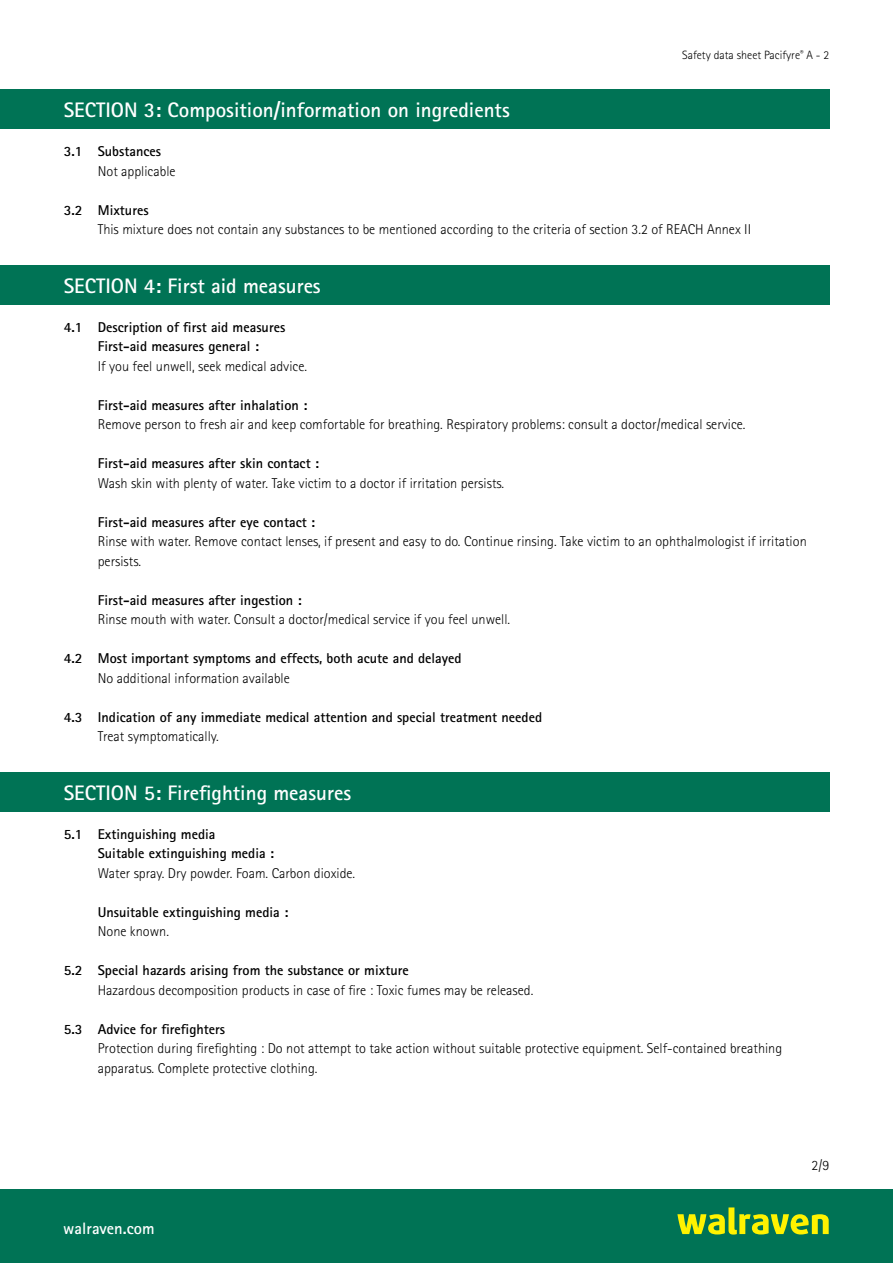
<style>
.page{position:relative;width:893px;height:1263px;background:#fff}
.page>*{position:absolute;margin:0;border:0;box-sizing:border-box;transform-origin:0 0}
.t1{font:700 21px "Rotis Sans Serif Std";color:#fff}
.t2{font:700 16.5px "Rotis Sans Serif Std";color:#fff}
.t3{font:300 14.25px/19.5px "Rotis Sans Serif Std";color:#000}
.t4{font:700 14.25px/19.5px "Rotis Sans Serif Std";color:#000;text-align:center}
.t5{font:300 12px "Rotis Sans Serif Std";color:#000}
</style>
<div class="page">
<div style="left:0;top:1189px;width:893px;height:74px;background:#007355"></div>
<svg style="left:677px;top:1207px;width:152px;height:27px"></svg>
<div style="left:0;top:89px;width:829px;height:40px;background:#007355"></div>
<div style="left:0;top:265px;width:829px;height:40px;background:#007355"></div>
<div style="left:0;top:772px;width:829px;height:40px;background:#007355"></div>
<p class="t5" style="left:682px;top:48px;width:149px">Safety data sheet Pacifyre<sup>®</sup> A - 2</p>
<h1 class="t1" style="left:64px;top:97px;width:447px">SECTION 3: Composition/information on ingredients</h1>
<p class="t4" style="left:64px;top:141px;width:99px">3.1 Substances</p>
<p class="t3" style="left:98px;top:161px;width:79px">Not applicable</p>
<p class="t4" style="left:64px;top:200px;width:86px">3.2 Mixtures</p>
<p class="t3" style="left:98px;top:219px;width:655px">This mixture does not contain any substances to be mentioned according to the criteria of section 3.2 of REACH Annex II</p>
<h1 class="t1" style="left:64px;top:272px;width:258px">SECTION 4: First aid measures</h1>
<p class="t4" style="left:64px;top:317px;width:223px">4.1 Description of first aid measures<br>First-aid measures general :</p>
<p class="t3" style="left:98px;top:356px;width:211px">If you feel unwell, seek medical advice.</p>
<p class="t4" style="left:98px;top:395px;width:211px">First-aid measures after inhalation :</p>
<p class="t3" style="left:98px;top:414px;width:649px">Remove person to fresh air and keep comfortable for breathing. Respiratory problems: consult a doctor/medical service.</p>
<p class="t4" style="left:98px;top:453px;width:223px">First-aid measures after skin contact :</p>
<p class="t3" style="left:98px;top:473px;width:408px">Wash skin with plenty of water. Take victim to a doctor if irritation persists.</p>
<p class="t4" style="left:98px;top:512px;width:219px">First-aid measures after eye contact :</p>
<p class="t3" style="left:98px;top:531px;width:710px">Rinse with water. Remove contact lenses, if present and easy to do. Continue rinsing. Take victim to an ophthalmologist if irritation persists.</p>
<p class="t4" style="left:98px;top:590px;width:205px">First-aid measures after ingestion :</p>
<p class="t3" style="left:98px;top:609px;width:414px">Rinse mouth with water. Consult a doctor/medical service if you feel unwell.</p>
<p class="t4" style="left:64px;top:648px;width:399px">4.2 Most important symptoms and effects, both acute and delayed</p>
<p class="t3" style="left:98px;top:668px;width:194px">No additional information available</p>
<p class="t4" style="left:64px;top:707px;width:480px">4.3 Indication of any immediate medical attention and special treatment needed</p>
<p class="t3" style="left:98px;top:726px;width:123px">Treat symptomatically.</p>
<h1 class="t1" style="left:64px;top:779px;width:289px">SECTION 5: Firefighting measures</h1>
<p class="t4" style="left:98px;top:824px;width:178px;text-align:left;text-indent:-34px">5.1 Extinguishing media<br>Suitable extinguishing media :</p>
<p class="t3" style="left:98px;top:863px;width:259px">Water spray. Dry powder. Foam. Carbon dioxide.</p>
<p class="t4" style="left:98px;top:902px;width:192px">Unsuitable extinguishing media :</p>
<p class="t3" style="left:98px;top:921px;width:73px">None known.</p>
<p class="t4" style="left:64px;top:960px;width:347px">5.2 Special hazards arising from the substance or mixture</p>
<p class="t3" style="left:98px;top:980px;width:437px">Hazardous decomposition products in case of fire : Toxic fumes may be released.</p>
<p class="t4" style="left:64px;top:1019px;width:163px">5.3 Advice for firefighters</p>
<p class="t3" style="left:98px;top:1038px;width:686px">Protection during firefighting : Do not attempt to take action without suitable protective equipment. Self-contained breathing apparatus. Complete protective clothing.</p>
<p class="t2" style="left:63px;top:1218px;width:93px">walraven.com</p>
<p class="t3" style="left:811px;top:1155px;width:19px">2/9</p>
</div>
